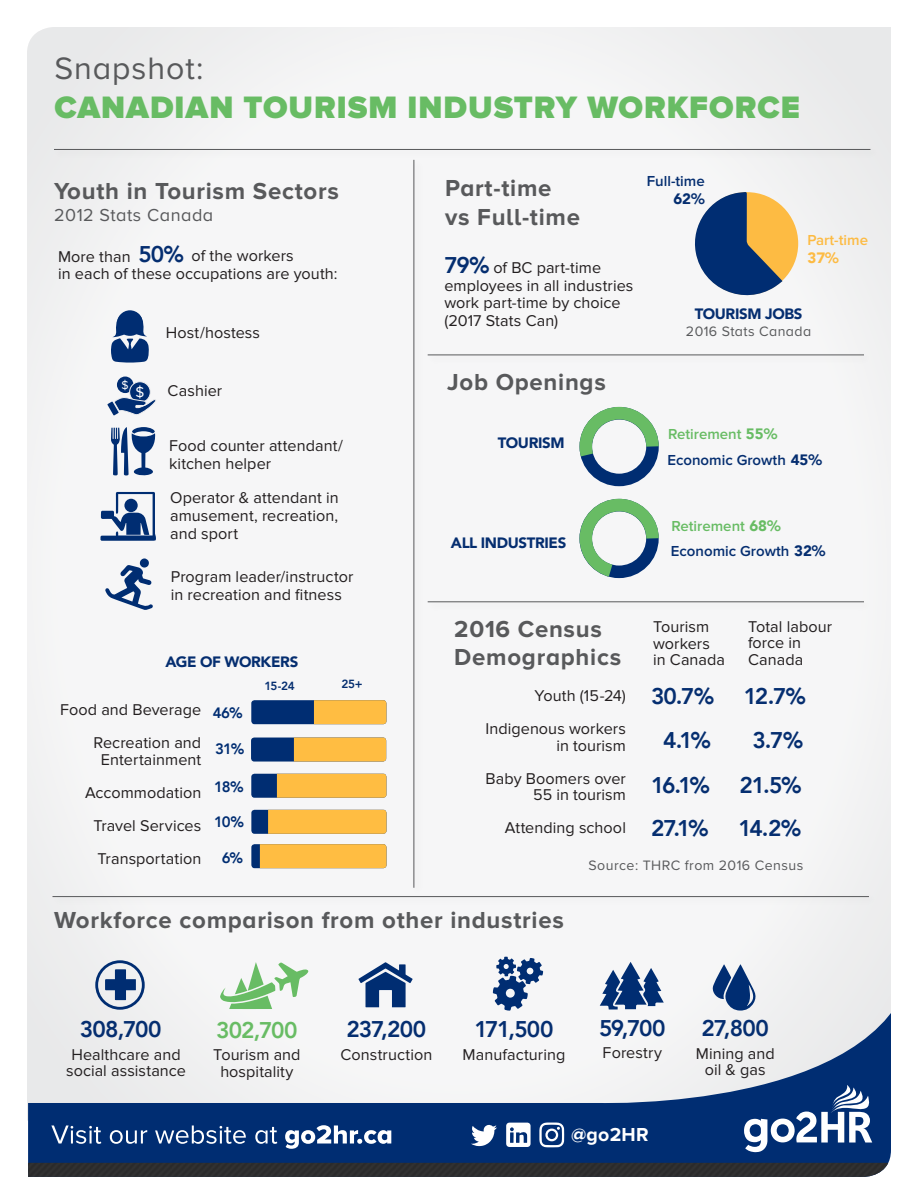
<style>
.page{position:relative;width:918px;height:1188px;background:#fff}
.page>*{position:absolute;margin:0;border:0;box-sizing:border-box;transform-origin:0 0}
.t1{font:900 32.1px/38.5px "Proxima Nova A";letter-spacing:.03em;color:#68bc64}
.t2{font:700 24px/28.8px "Proxima Nova A";letter-spacing:.03em;color:#58595b}
.t3{font:800 22.65px "Avenir LT";letter-spacing:-.045em;color:#052e70}
.t4{font:800 22.65px "Avenir LT";letter-spacing:-.04em;color:#68bc64}
.t5{font:700 19.5px "Proxima Nova A";letter-spacing:.01em;color:#fff}
.t6{font:18px "Proxima Nova A";letter-spacing:.03em;color:#58595b}
.t7{font:16.2px/16.5px "Proxima Nova";letter-spacing:.005em;color:#231f20}
.t8{font:900 15px "Avenir";letter-spacing:-.025em;color:#052e70}
.t9{font:600 15px "Proxima Nova";color:#052e70}
.t10{font:600 15px "Proxima Nova";color:#68bc64}
.t11{font:800 15px "Avenir LT";letter-spacing:-.065em;color:#002d72}
.t12{font:600 15px "Proxima Nova";color:#fdbb43}
.t13{font:900 15px "Avenir LT";color:#052e70}
.t14{font:900 15px "Avenir LT";color:#fdbb43}
.t15{font:15px "Proxima Nova A";color:#fff}
.t16{font:14.1px "Proxima Nova A";letter-spacing:.03em;color:#58595b}
.t17{font:12px "Proxima Nova A";color:#fff}
.t18{font:800 11.85px "Avenir LT";color:#052e70}
.s1{font-weight:400;color:#58595b}
.s2{font-family:"Avenir LT";font-weight:800;font-size:22.65px;color:#052e70}
.s3{font-family:"Avenir LT";font-weight:900}
</style>
<div class="page">
<div style="left:27px;top:27px;width:864px;height:1093px;background:#f6f6f7"></div>
<svg style="left:28px;top:996px;width:863px;height:168px"></svg>
<div style="left:28px;top:1163px;width:860px;height:14px;background:#2e2e2e"></div>
<svg style="left:744px;top:1064px;width:142px;height:88px"></svg>
<svg style="left:51px;top:1125px;width:340px;height:24px"></svg>
<svg style="left:506px;top:1123px;width:25px;height:24px"></svg>
<svg style="left:471px;top:1125px;width:26px;height:21px"></svg>
<svg style="left:539px;top:1123px;width:25px;height:24px"></svg>
<hr style="left:54px;top:149px;width:816px;height:1px;background:#58595b">
<div style="left:251px;top:700px;width:135px;height:24px;background:#002d72;border-radius:3px"></div>
<div style="left:314px;top:700px;width:72px;height:24px;background:#ffbd42"></div>
<div style="left:251px;top:738px;width:135px;height:24px;background:#002d72;border-radius:3px"></div>
<div style="left:294px;top:738px;width:92px;height:24px;background:#ffbd42"></div>
<div style="left:251px;top:774px;width:135px;height:24px;background:#002d72;border-radius:3px"></div>
<div style="left:277px;top:774px;width:109px;height:24px;background:#ffbd42"></div>
<div style="left:251px;top:810px;width:136px;height:24px;background:#002d72;border-radius:3px"></div>
<div style="left:268px;top:810px;width:119px;height:24px;background:#ffbd42"></div>
<svg style="left:111px;top:427px;width:44px;height:49px"></svg>
<svg style="left:100px;top:492px;width:56px;height:49px"></svg>
<div style="left:124px;top:499px;width:14px;height:13px;background:#002d72;border-radius:50%"></div>
<div style="left:411px;top:158px;width:13px;height:738px;background:#231f20;opacity:.29"></div>
<hr style="left:414px;top:160px;width:1px;height:728px;background:#58595b">
<div style="left:50px;top:893px;width:828px;height:14px;background:#231f20;opacity:.29"></div>
<hr style="left:52px;top:896px;width:817px;height:1px;background:#58595b">
<div style="left:695px;top:192px;width:103px;height:103px;background:#fdbb43;border-radius:50%"></div>
<svg style="left:695px;top:192px;width:87px;height:104px"></svg>
<svg style="left:579px;top:406px;width:80px;height:173px"></svg>
<div style="left:426px;top:352px;width:447px;height:13px;background:#231f20;opacity:.29"></div>
<hr style="left:428px;top:355px;width:436px;height:1px;background:#58595b">
<div style="left:426px;top:598px;width:447px;height:14px;background:#231f20;opacity:.29"></div>
<hr style="left:428px;top:602px;width:436px;height:1px;background:#58595b">
<svg style="left:493px;top:957px;width:50px;height:54px"></svg>
<svg style="left:712px;top:964px;width:44px;height:47px"></svg>
<svg style="left:600px;top:962px;width:64px;height:47px"></svg>
<div style="left:117px;top:377px;width:16px;height:16px;background:#002d72;border-radius:50%"></div>
<div style="left:130px;top:382px;width:20px;height:20px;background:#002d72;border-radius:50%"></div>
<div style="left:129px;top:381px;width:22px;height:22px;border:1px solid #eeeeef;border-radius:50%"></div>
<svg style="left:105px;top:558px;width:48px;height:52px"></svg>
<svg style="left:107px;top:393px;width:49px;height:23px"></svg>
<svg style="left:111px;top:310px;width:38px;height:53px"></svg>
<svg style="left:105px;top:969px;width:31px;height:31px"></svg>
<div style="left:95px;top:960px;width:50px;height:50px;border:3px solid #002d72;border-radius:50%"></div>
<svg style="left:216px;top:844px;width:197px;height:218px"></svg>
<p class="t1" style="left:54px;top:49px;width:747px"><span class="s1">Snapshot:<br></span>CANADIAN TOURISM INDUSTRY WORKFORCE</p>
<p class="t2" style="left:54px;top:176px;width:286px">Youth in Tourism Sectors</p>
<p class="t6" style="left:54px;top:205px;width:161px">2012 Stats Canada</p>
<p class="t7" style="left:58px;top:248px;width:74px">More than</p>
<p class="t3" style="left:138px;top:241px;width:47px">50%</p>
<p class="t7" style="left:192px;top:248px;width:104px">of the workers</p>
<p class="t7" style="left:58px;top:266px;width:281px">in each of these occupations are youth:</p>
<p class="t17" style="left:122px;top:378px;width:9px">$</p>
<p class="t15" style="left:135px;top:384px;width:10px">$</p>
<p class="t7" style="left:166px;top:325px;width:96px">Host/hostess</p>
<p class="t7" style="left:168px;top:383px;width:56px">Cashier</p>
<p class="t7" style="left:169px;top:437px;width:175px;line-height:18px">Food counter attendant/ kitchen helper</p>
<p class="t7" style="left:170px;top:489px;width:170px;line-height:18px;text-align:justify">Operator &amp; attendant in amusement, recreation, and sport</p>
<p class="t7" style="left:171px;top:568px;width:184px;line-height:18px">Program leader/instructor in recreation and fitness</p>
<p class="t8" style="left:166px;top:649px;width:134px">AGE OF WORKERS</p>
<p class="t18" style="left:265px;top:679px;width:32px">15-24</p>
<p class="t18" style="left:341px;top:677px;width:23px">25+</p>
<p class="t7" style="left:60px;top:702px;width:143px">Food and Beverage</p>
<p class="t7" style="left:93px;top:735px;width:109px;text-align:center">Recreation and<br>Entertainment</p>
<p class="t7" style="left:85px;top:784px;width:118px">Accommodation</p>
<p class="t7" style="left:93px;top:817px;width:109px">Travel Services</p>
<p class="t7" style="left:98px;top:850px;width:105px">Transportation</p>
<p class="t11" style="left:213px;top:704px;width:32px">46%</p>
<p class="t11" style="left:215px;top:740px;width:31px">31%</p>
<p class="t11" style="left:214px;top:777px;width:31px">18%</p>
<p class="t11" style="left:214px;top:813px;width:31px">10%</p>
<p class="t11" style="left:222px;top:849px;width:23px">6%</p>
<p class="t2" style="left:445px;top:173px;width:136px">Part-time vs Full-time</p>
<p class="t7" style="left:444px;top:259px;width:191px;line-height:17.9px"><span class="s2">79%</span> of BC part-time employees in all industries work part-time by choice</p>
<p class="t7" style="left:444px;top:313px;width:115px">(2017 Stats Can)</p>
<p class="t2" style="left:447px;top:367px;width:160px">Job Openings</p>
<p class="t8" style="left:498px;top:429px;width:68px">TOURISM</p>
<p class="t9" style="left:647px;top:172px;width:59px">Full-time</p>
<p class="t13" style="left:673px;top:190px;width:33px">62%</p>
<p class="t12" style="left:807px;top:232px;width:62px">Part-time</p>
<p class="t14" style="left:807px;top:249px;width:33px">37%</p>
<p class="t8" style="left:695px;top:301px;width:109px">TOURISM JOBS</p>
<p class="t16" style="left:686px;top:323px;width:127px">2016 Stats Canada</p>
<p class="t10" style="left:668px;top:426px;width:111px">Retirement <span class="s3">55%</span></p>
<p class="t9" style="left:667px;top:451px;width:156px">Economic Growth <span class="s3">45%</span></p>
<p class="t8" style="left:451px;top:529px;width:117px">ALL INDUSTRIES</p>
<p class="t10" style="left:671px;top:517px;width:111px">Retirement <span class="s3">68%</span></p>
<p class="t9" style="left:671px;top:543px;width:156px">Economic Growth <span class="s3">32%</span></p>
<p class="t2" style="left:454px;top:614px;width:168px">2016 Census<br>Demographics</p>
<p class="t7" style="left:653px;top:619px;width:58px">Tourism workers</p>
<p class="t7" style="left:653px;top:652px;width:74px">in Canada</p>
<p class="t7" style="left:748px;top:618px;width:86px">Total labour force in<br>Canada</p>
<p class="t3" style="left:651px;top:683px;width:65px">30.7%</p>
<p class="t3" style="left:744px;top:683px;width:64px">12.7%</p>
<p class="t3" style="left:663px;top:726px;width:49px">4.1%</p>
<p class="t3" style="left:753px;top:726px;width:52px">3.7%</p>
<p class="t3" style="left:651px;top:771px;width:61px">16.1%</p>
<p class="t3" style="left:739px;top:771px;width:64px">21.5%</p>
<p class="t3" style="left:651px;top:815px;width:59px">27.1%</p>
<p class="t3" style="left:738px;top:815px;width:65px">14.2%</p>
<p class="t16" style="left:589px;top:858px;width:216px">Source: THRC from 2016 Census</p>
<p class="t7" style="left:534px;top:688px;width:93px">Youth (15-24)</p>
<p class="t7" style="left:485px;top:721px;width:142px;text-align:right">Indigenous workers in tourism</p>
<p class="t7" style="left:486px;top:771px;width:142px;text-align:right">Baby Boomers over<br>55 in tourism</p>
<p class="t7" style="left:505px;top:820px;width:123px">Attending school</p>
<p class="t2" style="left:54px;top:906px;width:511px">Workforce comparison from other industries</p>
<p class="t3" style="left:599px;top:1014px;width:68px">59,700</p>
<p class="t3" style="left:347px;top:1016px;width:81px">237,200</p>
<p class="t7" style="left:340px;top:1046px;width:93px">Construction</p>
<p class="t3" style="left:474px;top:1016px;width:81px">171,500</p>
<p class="t7" style="left:463px;top:1046px;width:104px">Manufacturing</p>
<p class="t3" style="left:80px;top:1016px;width:83px">308,700</p>
<p class="t4" style="left:216px;top:1016px;width:83px">302,700</p>
<p class="t7" style="left:213px;top:1047px;width:89px;text-align:center">Tourism and hospitality</p>
<p class="t7" style="left:71px;top:1047px;width:111px">Healthcare and</p>
<p class="t7" style="left:603px;top:1045px;width:61px">Forestry</p>
<p class="t7" style="left:66px;top:1063px;width:121px">social assistance</p>
<p class="t3" style="left:702px;top:1015px;width:69px">27,800</p>
<p class="t7" style="left:696px;top:1045px;width:80px;text-align:center">Mining and oil &amp; gas</p>
<p class="t5" style="left:571px;top:1123px;width:79px">@go2HR</p>
</div>
